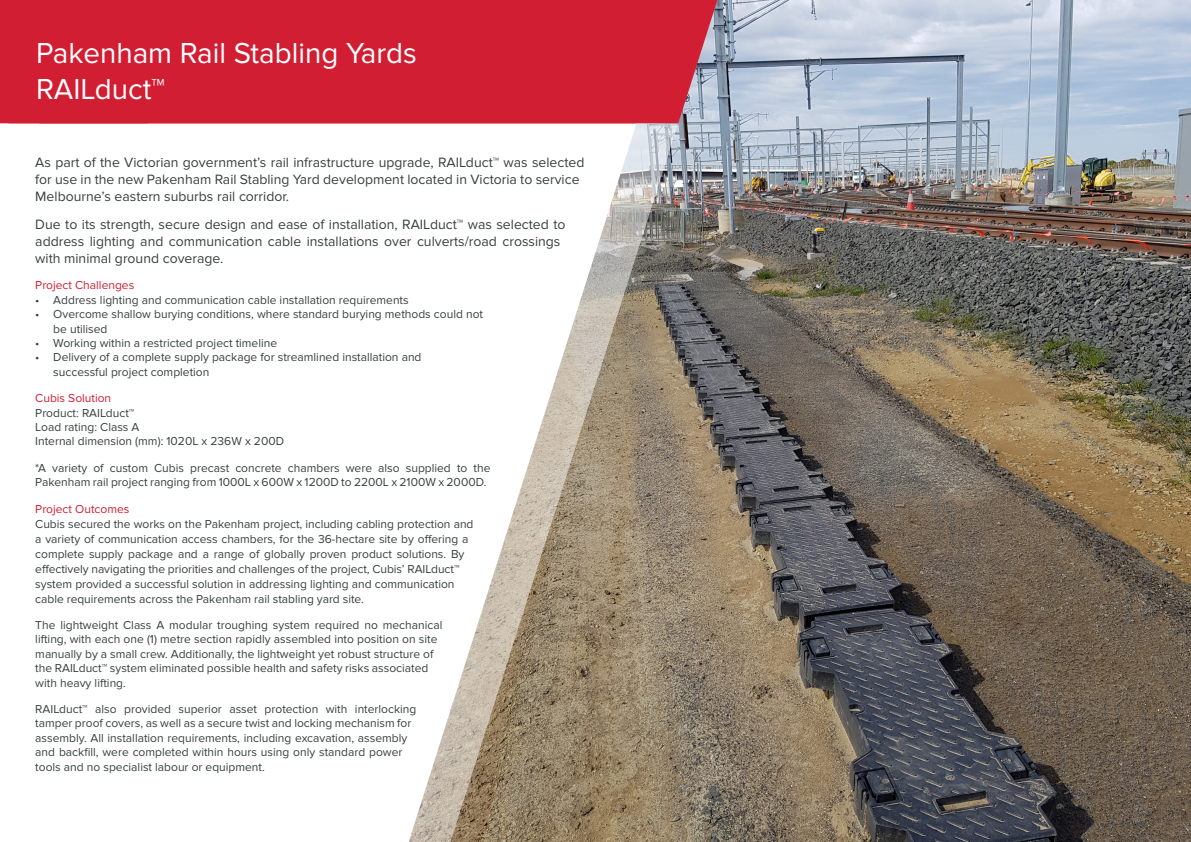
<style>
.page{position:relative;width:1191px;height:842px;background:#fff}
.page>*{position:absolute;margin:0;border:0;box-sizing:border-box;transform-origin:0 0}
.t1{font:30px "Proxima Nova";color:#fff}
.t2{font:14px/16.8px "Proxima Nova";color:#39403e}
.t3{font:12px/14.4px "Proxima Nova";color:#39403e}
.t4{font:12px "Proxima Nova";color:#d21e33}
</style>
<div class="page">
<img style="left:721px;top:0;width:470px;height:842px">
<svg style="left:404px;top:0;width:317px;height:842px"></svg>
<div style="left:0;top:0;width:717px;height:123px;background:#d21e33"></div>
<p class="t1" style="left:36px;top:36px;width:382px">Pakenham Rail Stabling Yards</p>
<p class="t1" style="left:36px;top:72px;width:130px">RAILduct™</p>
<p class="t2" style="left:35px;top:154px;width:550px">As part of the Victorian government’s rail infrastructure upgrade, RAILduct™ was selected for use in the new Pakenham Rail Stabling Yard development located in Victoria to service<br>Melbourne’s eastern suburbs rail corridor.</p>
<p class="t2" style="left:35px;top:217px;width:532px">Due to its strength, secure design and ease of installation, RAILduct™ was selected to address lighting and communication cable installations over culverts/road crossings with minimal ground coverage.</p>
<p class="t4" style="left:35px;top:278px;width:100px">Project Challenges</p>
<p class="t3" style="left:35px;top:293px;width:375px">• Address lighting and communication cable installation requirements</p>
<p class="t3" style="left:53px;top:307px;width:431px;text-indent:-18px">• Overcome shallow burying conditions, where standard burying methods could not be utilised</p>
<p class="t3" style="left:35px;top:336px;width:243px">• Working within a restricted project timeline</p>
<p class="t3" style="left:53px;top:350px;width:370px;text-indent:-18px">• Delivery of a complete supply package for streamlined installation and successful project completion</p>
<p class="t4" style="left:35px;top:391px;width:77px">Cubis Solution</p>
<p class="t3" style="left:35px;top:406px;width:101px">Product: RAILduct™</p>
<p class="t3" style="left:35px;top:420px;width:106px">Load rating: Class A</p>
<p class="t3" style="left:35px;top:434px;width:250px">Internal dimension (mm): 1020L x 236W x 200D</p>
<p class="t3" style="left:35px;top:461px;width:457px">*A variety of custom Cubis precast concrete chambers were also supplied to the<br>Pakenham rail project ranging from 1000L x 600W x 1200D to 2200L x 2100W x 2000D.</p>
<p class="t4" style="left:35px;top:502px;width:96px">Project Outcomes</p>
<p class="t3" style="left:35px;top:516px;width:440px;line-height:15px">Cubis secured the works on the Pakenham project, including cabling protection and a variety of communication access chambers, for the 36-hectare site by offering a complete supply package and a range of globally proven product solutions. By effectively navigating the priorities and challenges of the project, Cubis’ RAILduct™ system provided a successful solution in addressing lighting and communication cable requirements across the Pakenham rail stabling yard site.</p>
<p class="t3" style="left:35px;top:618px;width:409px">The lightweight Class A modular troughing system required no mechanical lifting, with each one (1) metre section rapidly assembled into position on site manually by a small crew. Additionally, the lightweight yet robust structure of the RAILduct™ system eliminated possible health and safety risks associated with heavy lifting.</p>
<p class="t3" style="left:35px;top:702px;width:383px">RAILduct™ also provided superior asset protection with interlocking tamper proof covers, as well as a secure twist and locking mechanism for assembly. All installation requirements, including excavation, assembly and backfill, were completed within hours using only standard power tools and no specialist labour or equipment.</p>
</div>
